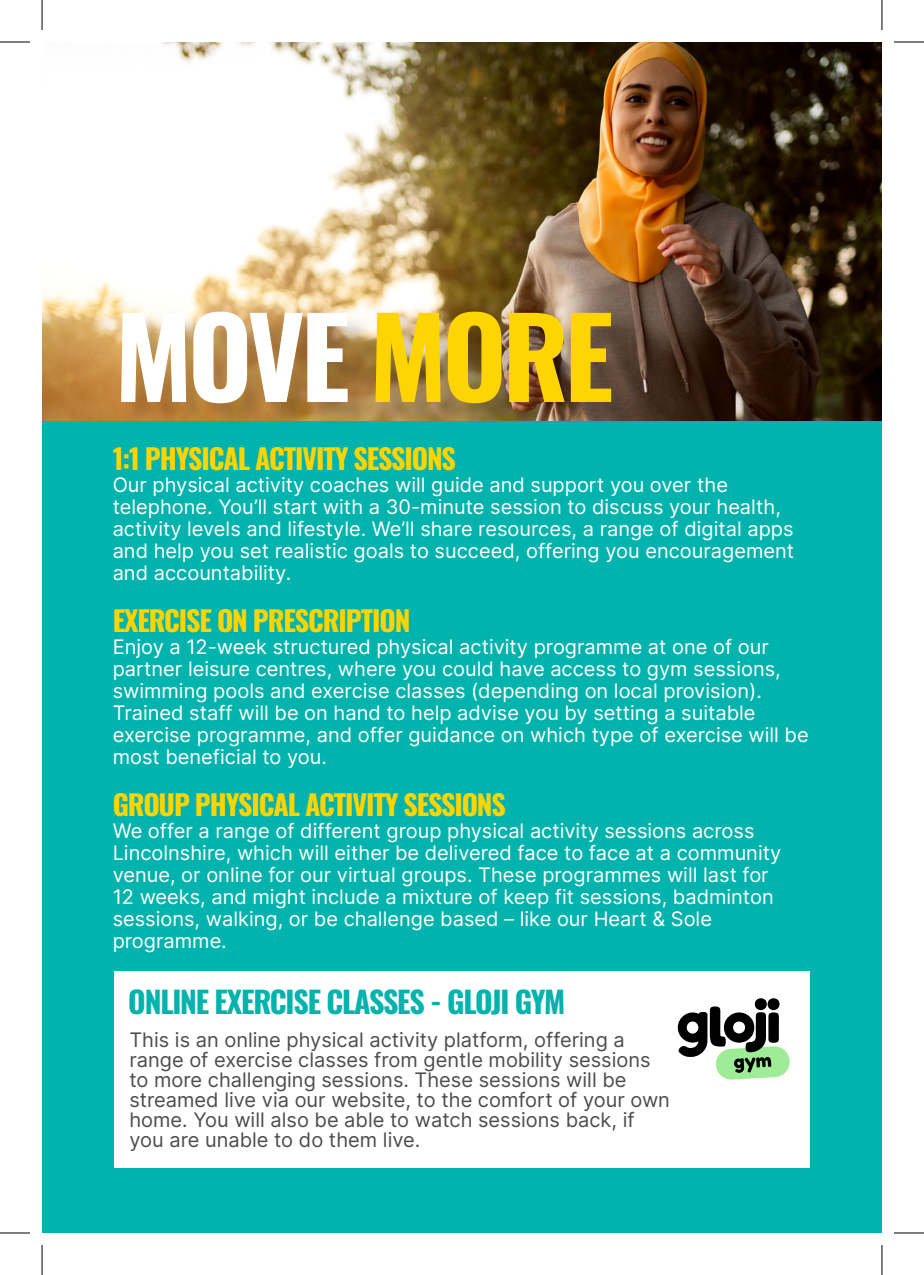
<style>
.page{position:relative;width:924px;height:1275px;background:#fff}
.page>*{position:absolute;margin:0;border:0;box-sizing:border-box;transform-origin:0 0}
.t1{font:700 110px "Oswald";letter-spacing:-.04em;color:#fff}
.t2{font:700 30px "Oswald";letter-spacing:-.04em;color:#00b3ac}
.Normal_Text_Mid_Grey{font:700 28px "Oswald";letter-spacing:-.04em;color:#fed503}
.Normal_Text_Mid_Grey-2{font:20px/22px "Inter";color:#fff}
.Normal_Text_Mid_Grey-3{font:20px/20px "Inter";color:#4d4d4d}
.s1{color:#fed503}
</style>
<div class="page">
<div style="left:42px;top:42px;width:839px;height:1191px;background:#00b3ac"></div>
<img style="left:42px;top:42px;width:839px;height:379px">
<div style="left:124px;top:315px;width:511px;height:113px;background:#231f20;opacity:.2"></div>
<div style="left:114px;top:971px;width:695px;height:197px;background:#fff"></div>
<svg style="left:677px;top:998px;width:112px;height:82px"></svg>
<hr style="left:0;top:42px;width:30px;height:1px;background:#000">
<hr style="left:893px;top:42px;width:30px;height:1px;background:#000">
<hr style="left:0;top:1232px;width:30px;height:1px;background:#000">
<hr style="left:893px;top:1232px;width:30px;height:1px;background:#000">
<hr style="left:42px;top:0;width:1px;height:30px;background:#000">
<hr style="left:42px;top:1245px;width:1px;height:30px;background:#000">
<hr style="left:881px;top:0;width:1px;height:30px;background:#000">
<hr style="left:881px;top:1245px;width:1px;height:30px;background:#000">
<p class="t1" style="left:115px;top:259px;width:500px">MOVE <span class="s1">MORE</span></p>
<p class="Normal_Text_Mid_Grey" style="left:113px;top:433px;width:344px">1:1 PHYSICAL ACTIVITY SESSIONS</p>
<p class="Normal_Text_Mid_Grey-2" style="left:113px;top:473px;width:682px">Our physical activity coaches will guide and support you over the telephone. You’ll start with a 30-minute session to discuss your health, activity levels and lifestyle. We’ll share resources, a range of digital apps and help you set realistic goals to succeed, offering you encouragement and accountability.</p>
<p class="Normal_Text_Mid_Grey" style="left:113px;top:595px;width:299px">EXERCISE ON PRESCRIPTION</p>
<p class="Normal_Text_Mid_Grey-2" style="left:113px;top:635px;width:697px">Enjoy a 12-week structured physical activity programme at one of our partner leisure centres, where you could have access to gym sessions, swimming pools and exercise classes (depending on local provision).<br>Trained staff will be on hand to help advise you by setting a suitable exercise programme, and offer guidance on which type of exercise will be most beneficial to you.</p>
<p class="Normal_Text_Mid_Grey" style="left:113px;top:779px;width:394px">GROUP PHYSICAL ACTIVITY SESSIONS</p>
<p class="Normal_Text_Mid_Grey-2" style="left:113px;top:819px;width:669px">We offer a range of different group physical activity sessions across Lincolnshire, which will either be delivered face to face at a community venue, or online for our virtual groups. These programmes will last for 12 weeks, and might include a mixture of keep fit sessions, badminton sessions, walking, or be challenge based – like our Heart &amp; Sole programme.</p>
<p class="t2" style="left:128px;top:975px;width:438px">ONLINE EXERCISE CLASSES - GLOJI GYM</p>
<p class="Normal_Text_Mid_Grey-3" style="left:129px;top:1029px;width:542px">This is an online physical activity platform, offering a range of exercise classes from gentle mobility sessions to more challenging sessions. These sessions will be streamed live via our website, to the comfort of your own home. You will also be able to watch sessions back, if you are unable to do them live.</p>
</div>
